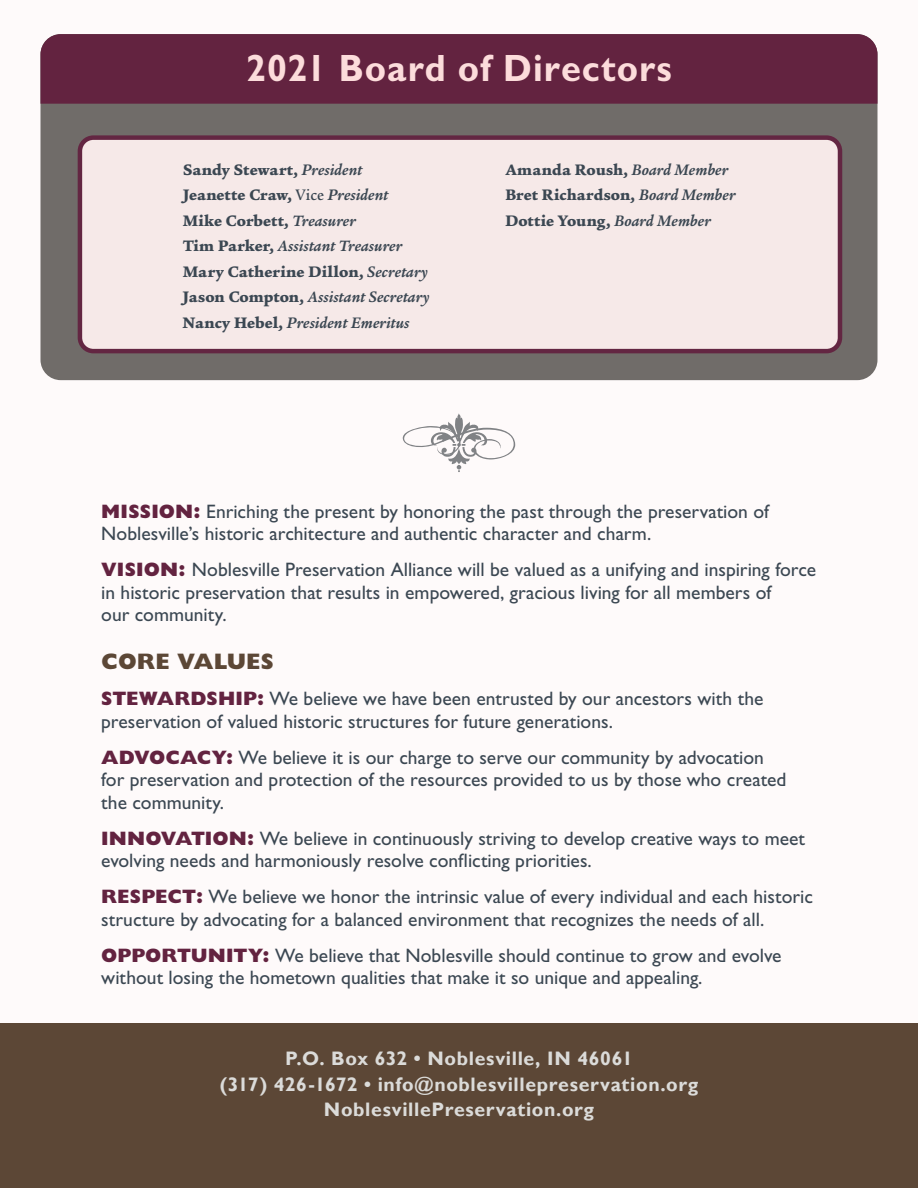
<style>
.page{position:relative;width:918px;height:1188px;background:#fef7f7}
.page>*{position:absolute;margin:0;border:0;box-sizing:border-box;transform-origin:0 0}
.t1{font:700 38.1px "Gill Sans Std";letter-spacing:.025em;color:#fcdcdb;scale:.94 1}
.t2{font:800 22.5px "Gill Sans Std";letter-spacing:.005em;color:#5c4736}
.t3{font:19.5px/22.5px "Gill Sans Std";color:#3b4752}
.t4{font:700 19.5px/25.5px "Gill Sans";letter-spacing:.03em;color:#dbdbd9;text-align:center}
.t5{font:900 16.5px/25.5px "Legacy Serif Std";color:#3b4752;scale:.96 1}
.t6{font:900 16.5px/25.5px "Legacy Serif Std";color:#3b4752;scale:.95 1}
.s1{font-weight:700;font-style:italic}
.s2{font-weight:500}
.s3{font-weight:800;color:#632340}
</style>
<div class="page">
<div style="left:0;top:1024px;width:918px;height:164px;background:#5c4736"></div>
<svg style="left:403px;top:413px;width:112px;height:59px"></svg>
<div style="left:41px;top:34px;width:837px;height:346px;background:#706c69;border-radius:20px"></div>
<div style="left:40px;top:34px;width:838px;height:70px;background:#632340"></div>
<div style="left:80px;top:138px;width:760px;height:213px;background:#f6e9e8;border-radius:14px"></div>
<div style="left:78px;top:135px;width:764px;height:218px;border:4px solid #632340;border-radius:14px"></div>
<h1 class="t1" style="left:246px;top:46px;width:455px">2021 Board of Directors</h1>
<p class="t5" style="left:183px;top:157px;width:258px">Sandy Stewart, <span class="s1">President<br></span>Jeanette Craw, <span class="s2">Vice</span> <span class="s1">President<br></span>Mike Corbett, <span class="s1">Treasurer<br></span>Tim Parker, <span class="s1">Assistant Treasurer<br></span>Mary Catherine Dillon, <span class="s1">Secretary<br></span>Jason Compton, <span class="s1">Assistant Secretary<br></span>Nancy Hebel, <span class="s1">President Emeritus</span></p>
<p class="t6" style="left:505px;top:157px;width:244px">Amanda Roush, <span class="s1">Board Member<br></span>Bret Richardson, <span class="s1">Board Member<br></span>Dottie Young, <span class="s1">Board Member</span></p>
<p class="t3" style="left:101px;top:500px;width:669px"><span class="s3">MISSION:</span> Enriching the present by honoring the past through the preservation of<br>Noblesville’s historic architecture and authentic character and charm.</p>
<p class="t3" style="left:101px;top:559px;width:716px"><span class="s3">VISION:</span> Noblesville Preservation Alliance will be valued as a unifying and inspiring force in historic preservation that results in empowered, gracious living for all members of<br>our community.</p>
<p class="t2" style="left:101px;top:649px;width:174px">CORE VALUES</p>
<p class="t3" style="left:101px;top:688px;width:664px"><span class="s3">STEWARDSHIP:</span> We believe we have been entrusted by our ancestors with the preservation of valued historic structures for future generations.</p>
<p class="t3" style="left:101px;top:746px;width:687px"><span class="s3">ADVOCACY:</span> We believe it is our charge to serve our community by advocation for preservation and protection of the resources provided to us by those who created the community.</p>
<p class="t3" style="left:101px;top:827px;width:705px"><span class="s3">INNOVATION:</span> We believe in continuously striving to develop creative ways to meet evolving needs and harmoniously resolve conflicting priorities.</p>
<p class="t3" style="left:101px;top:886px;width:713px"><span class="s3">RESPECT:</span> We believe we honor the intrinsic value of every individual and each historic structure by advocating for a balanced environment that recognizes the needs of all.</p>
<p class="t3" style="left:101px;top:944px;width:682px"><span class="s3">OPPORTUNITY:</span> We believe that Noblesville should continue to grow and evolve without losing the hometown qualities that make it so unique and appealing.</p>
<p class="t4" style="left:220px;top:1046px;width:480px">P.O. Box 632 • Noblesville, IN 46061<br>(317) 426-1672 • info@noblesvillepreservation.org<br>NoblesvillePreservation.org</p>
</div>
